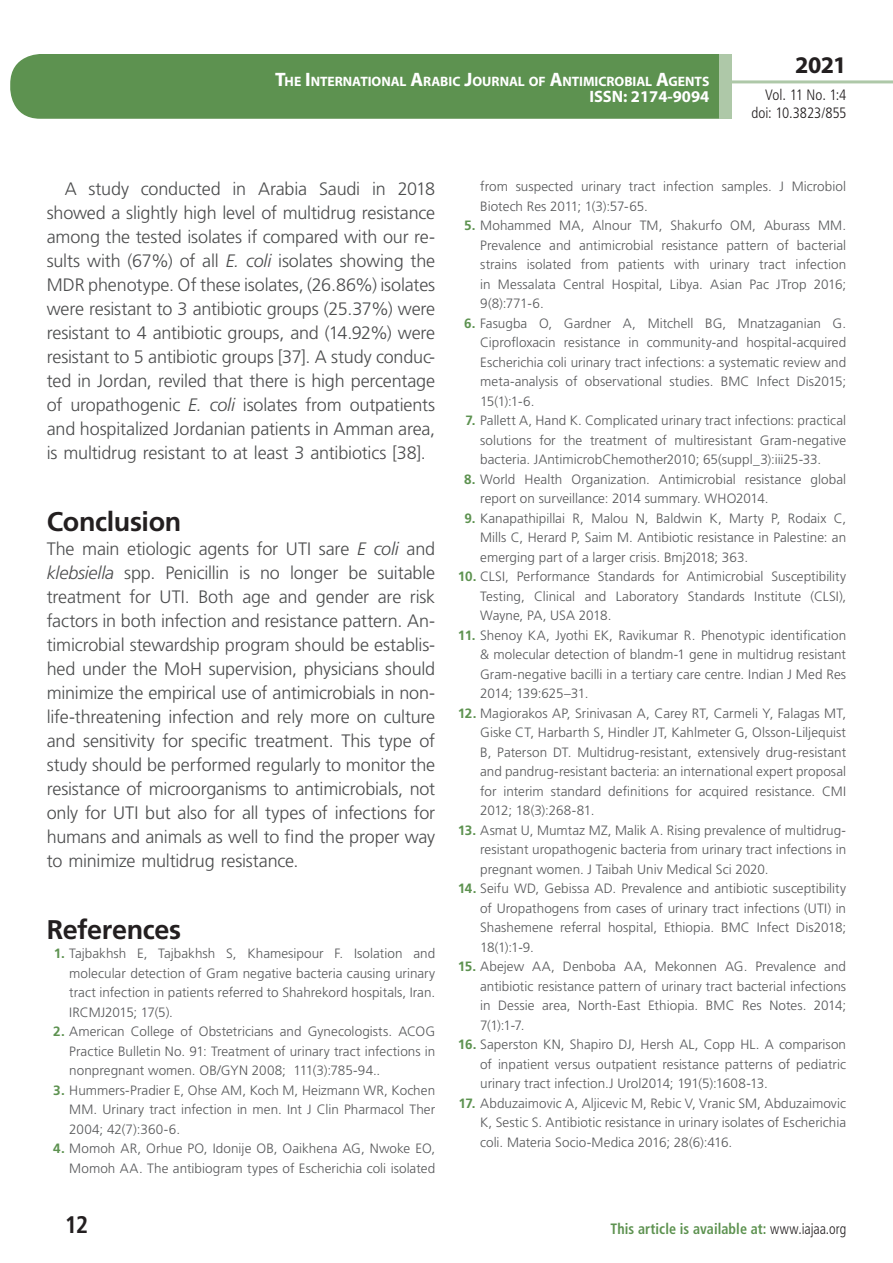
<style>
.page{position:relative;width:893px;height:1263px;background:#fff}
.page>*{position:absolute;margin:0;border:0;box-sizing:border-box;transform-origin:0 0}
.t1{font:700 27px "Frutiger LT Std";letter-spacing:-.015em;color:#231f20}
.t2{font:700 24px "Myriad Pro";color:#231f20}
.t3{font:700 condensed 24px "Frutiger LT Std";color:#231f20}
.t4{font:300 18px/24px "Frutiger LT Std";letter-spacing:-.01em;color:#4b4c4d;text-align:justify}
.t5{font:700 16.5px "Myriad Pro";color:#fff}
.t6{font:700 condensed 15px "Frutiger LT Std";letter-spacing:.005em;color:#5d9250;scale:.94 1}
.t7{font:300 condensed 15px/18px "Frutiger LT Std";letter-spacing:-.005em;color:#231f20;text-align:right}
.t8{font:700 13.65px "Myriad Pro";color:#fff}
.t9{font:300 13.5px/19.5px "Frutiger LT Std";color:#57585a;text-align:justify}
.s1{font-size:19.5px}
.s2{font-style:italic}
.s3{font-weight:700;color:#5d9250}
.s4{font-weight:300;color:#231f20}
</style>
<div class="page">
<div style="left:10px;top:54px;width:775px;height:65px;background:#5d9250;border-radius:30px"></div>
<div style="left:732px;top:0;width:161px;height:157px;background:#fff"></div>
<hr style="left:730px;top:80px;width:163px;height:3px;background:#aec8a8">
<div style="left:719px;top:54px;width:13px;height:65px;background:#aec8a8"></div>
<p class="t8" style="left:275px;top:72px;width:436px"><span class="s1">T</span>HE <span class="s1">I</span>NTERNATIONAL <span class="s1">A</span>RABIC <span class="s1">J</span>OURNAL OF <span class="s1">A</span>NTIMICROBIAL <span class="s1">A</span>GENTS</p>
<p class="t5" style="left:589px;top:86px;width:122px">ISSN: 2174-9094</p>
<h2 class="t2" style="left:795px;top:49px;width:53px">2021</h2>
<p class="t7" style="left:751px;top:86px;width:96px">Vol. 11 No. 1:4 doi: 10.3823/855</p>
<p class="t4" style="left:47px;top:177px;width:390px;text-indent:18px">A study conducted in Arabia Saudi in 2018 showed a slightly high level of multidrug resistance among the tested isolates if compared with our re&shy;sults with (67%) of all <span class="s2">E. coli</span> isolates showing the MDR phenotype. Of these isolates, (26.86%) isolates were resistant to 3 antibiotic groups (25.37%) were resistant to 4 antibiotic groups, and (14.92%) were resistant to 5 antibiotic groups [37]. A study conduc&shy;ted in Jordan, reviled that there is high percentage of uropathogenic <span class="s2">E. coli</span> isolates from outpatients and hospitalized Jordanian patients in Amman area, is multidrug resistant to at least 3 antibiotics [38].</p>
<h1 class="t1" style="left:47px;top:506px;width:136px">Conclusion</h1>
<p class="t4" style="left:47px;top:537px;width:390px">The main etiologic agents for UTI sare <span class="s2">E coli</span> and <span class="s2">klebsiella</span> spp. Penicillin is no longer be suitable treatment for UTI. Both age and gender are risk factors in both infection and resistance pattern. An&shy;timicrobial stewardship program should be establis&shy;hed under the MoH supervision, physicians should minimize the empirical use of antimicrobials in non&shy;life-threatening infection and rely more on culture and sensitivity for specific treatment. This type of study should be performed regularly to monitor the resistance of microorganisms to antimicrobials, not only for UTI but also for all types of infections for humans and animals as well to find the proper way to minimize multidrug resistance.</p>
<h1 class="t1" style="left:47px;top:914px;width:136px">References</h1>
<p class="t9" style="left:69px;top:944px;width:367px;text-indent:-16px"><span class="s3">1.</span> Tajbakhsh E, Tajbakhsh S, Khamesipour F. Isolation and molecular detection of Gram negative bacteria causing urinary tract infection in patients referred to Shahrekord hospitals, Iran.<br>IRCMJ2015; 17(5).</p>
<p class="t9" style="left:69px;top:1022px;width:367px;text-indent:-16px"><span class="s3">2.</span> American College of Obstetricians and Gynecologists. ACOG Practice Bulletin No. 91: Treatment of urinary tract infections in nonpregnant women. OB/GYN 2008; 111(3):785-94..</p>
<p class="t9" style="left:69px;top:1081px;width:367px;text-indent:-16px"><span class="s3">3.</span> Hummers-Pradier E, Ohse AM, Koch M, Heizmann WR, Kochen MM. Urinary tract infection in men. Int J Clin Pharmacol Ther 2004; 42(7):360-6.</p>
<p class="t9" style="left:53px;top:1139px;width:384px;text-align:right"><span class="s3">4.</span> Momoh AR, Orhue PO, Idonije OB, Oaikhena AG, Nwoke EO,<br>Momoh AA. The antibiogram types of Escherichia coli isolated</p>
<p class="t9" style="left:480px;top:177px;width:367px">from suspected urinary tract infection samples. J Microbiol<br>Biotech Res 2011; 1(3):57-65.</p>
<p class="t9" style="left:480px;top:216px;width:367px;text-indent:-16px"><span class="s3">5.</span> Mohammed MA, Alnour TM, Shakurfo OM, Aburass MM.<br>Prevalence and antimicrobial resistance pattern of bacterial strains isolated from patients with urinary tract infection in Messalata Central Hospital, Libya. Asian Pac JTrop 2016; 9(8):771-6.</p>
<p class="t9" style="left:480px;top:314px;width:367px;text-indent:-16px"><span class="s3">6.</span> Fasugba O, Gardner A, Mitchell BG, Mnatzaganian G.<br>Ciprofloxacin resistance in community-and hospital-acquired Escherichia coli urinary tract infections: a systematic review and meta-analysis of observational studies. BMC Infect Dis2015; 15(1):1-6.</p>
<p class="t9" style="left:480px;top:411px;width:367px;text-indent:-15px"><span class="s3">7.</span> Pallett A, Hand K. Complicated urinary tract infections: practical solutions for the treatment of multiresistant Gram-negative bacteria. JAntimicrobChemother2010; 65(suppl_3):iii25-33.</p>
<p class="t9" style="left:480px;top:470px;width:367px;text-indent:-16px"><span class="s3">8.</span> World Health Organization. Antimicrobial resistance global report on surveillance: 2014 summary. WHO2014.</p>
<p class="t9" style="left:480px;top:509px;width:367px;text-indent:-16px"><span class="s3">9.</span> Kanapathipillai R, Malou N, Baldwin K, Marty P, Rodaix C, Mills C, Herard P, Saim M. Antibiotic resistance in Palestine: an emerging part of a larger crisis. Bmj2018; 363.</p>
<p class="t9" style="left:480px;top:567px;width:367px;text-indent:-23px"><span class="s3">10.</span> CLSI, Performance Standards for Antimicrobial Susceptibility Testing, Clinical and Laboratory Standards Institute (CLSI), Wayne, PA, USA 2018.</p>
<p class="t9" style="left:480px;top:626px;width:367px;text-indent:-22px"><span class="s3">11.</span> Shenoy KA, Jyothi EK, Ravikumar R. Phenotypic identification &amp; molecular detection of blandm-1 gene in multidrug resistant Gram-negative bacilli in a tertiary care centre. Indian J Med Res 2014; 139:625–31.</p>
<p class="t9" style="left:480px;top:704px;width:367px;text-indent:-23px"><span class="s3">12.</span> Magiorakos AP, Srinivasan A, Carey RT, Carmeli Y, Falagas MT, Giske CT, Harbarth S, Hindler JT, Kahlmeter G, Olsson-Liljequist B, Paterson DT. Multidrug-resistant, extensively drug-resistant and pandrug-resistant bacteria: an international expert proposal for interim standard definitions for acquired resistance. CMI 2012; 18(3):268-81.</p>
<p class="t9" style="left:480px;top:820px;width:367px;text-indent:-22px"><span class="s3">13.</span> Asmat U, Mumtaz MZ, Malik A. Rising prevalence of multidrug&shy;resistant uropathogenic bacteria from urinary tract infections in pregnant women. J Taibah Univ Medical Sci 2020.</p>
<p class="t9" style="left:480px;top:879px;width:367px;text-indent:-23px"><span class="s3">14.</span> Seifu WD, Gebissa AD. Prevalence and antibiotic susceptibility of Uropathogens from cases of urinary tract infections (UTI) in Shashemene referral hospital, Ethiopia. BMC Infect Dis2018; 18(1):1-9.</p>
<p class="t9" style="left:480px;top:957px;width:367px;text-indent:-23px"><span class="s3">15.</span> Abejew AA, Denboba AA, Mekonnen AG. Prevalence and antibiotic resistance pattern of urinary tract bacterial infections in Dessie area, North-East Ethiopia. BMC Res Notes. 2014; 7(1):1-7.</p>
<p class="t9" style="left:480px;top:1035px;width:367px;text-indent:-22px"><span class="s3">16.</span> Saperston KN, Shapiro DJ, Hersh AL, Copp HL. A comparison of inpatient versus outpatient resistance patterns of pediatric urinary tract infection.J Urol2014; 191(5):1608-13.</p>
<p class="t9" style="left:480px;top:1093px;width:367px;text-indent:-22px"><span class="s3">17.</span> Abduzaimovic A, Aljicevic M, Rebic V, Vranic SM, Abduzaimovic K, Sestic S. Antibiotic resistance in urinary isolates of Escherichia coli. Materia Socio-Medica 2016; 28(6):416.</p>
<h2 class="t3" style="left:65px;top:1210px;width:25px">12</h2>
<p class="t6" style="left:610px;top:1219px;width:252px">This article is available at: <span class="s4">www.iajaa.org</span></p>
</div>
